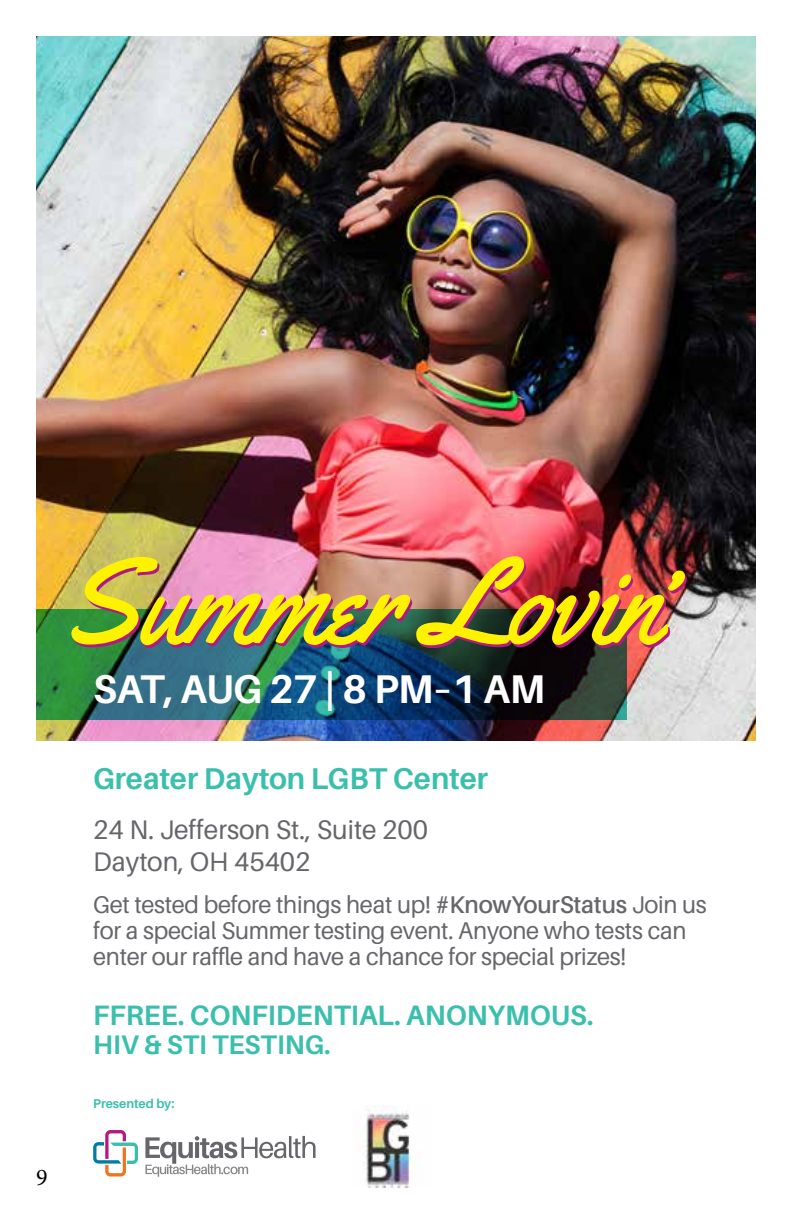
<style>
.page{position:relative;width:792px;height:1224px;background:#fff}
.page>*{position:absolute;margin:0;border:0;box-sizing:border-box;transform-origin:0 0}
.t1{font:700 40.2px "Aileron";letter-spacing:-.01em;color:#fff}
.t2{font:700 30px "Aileron";color:#3bbfad}
.t3{font:700 28px "Aileron";color:#3bbfad}
.t4{font:26.8px/32.2px "Aileron";color:#65656a}
.t5{font:700 26.8px "Aileron";color:#3bbfad}
.t6{font:24.2px/26.2px "Aileron";letter-spacing:-.01em;color:#65656a}
.t7{font:24px "Minion Pro";color:#000}
.t8{font:700 12.8px "Aileron";color:#3bbfad}
.s1{font-weight:600}
</style>
<div class="page">
<img style="left:36px;top:36px;width:720px;height:705px">
<svg style="left:93px;top:1130px;width:45px;height:47px"></svg>
<svg style="left:145px;top:1136px;width:171px;height:41px"></svg>
<img style="left:363px;top:1106px;width:48px;height:82px">
<svg style="left:36px;top:610px;width:591px;height:110px;background:#1f5155"></svg>
<svg style="left:73px;top:559px;width:614px;height:89px;background:#5a4f67"></svg>
<img style="left:71px;top:556px;width:614px;height:89px">
<p class="t7" style="left:36px;top:1162px;width:13px">9</p>
<h1 class="t1" style="left:93px;top:666px;width:453px">SAT, AUG 27 | 8 PM–1 AM</h1>
<p class="t2" style="left:93px;top:762px;width:396px">Greater Dayton LGBT Center</p>
<p class="t4" style="left:93px;top:814px;width:336px">24 N. Jefferson St., Suite 200<br>Dayton, OH 45402</p>
<p class="t6" style="left:93px;top:892px;width:615px">Get tested before things heat up! <span class="s1">#KnowYourStatus</span> Join us for a special Summer testing event. Anyone who tests can enter our raffle and have a chance for special prizes!</p>
<p class="t3" style="left:93px;top:999px;width:502px">FFREE. CONFIDENTIAL. ANONYMOUS.</p>
<p class="t5" style="left:93px;top:1029px;width:239px">HIV &amp; STI TESTING.</p>
<p class="t8" style="left:93px;top:1097px;width:83px">Presented by:</p>
</div>
